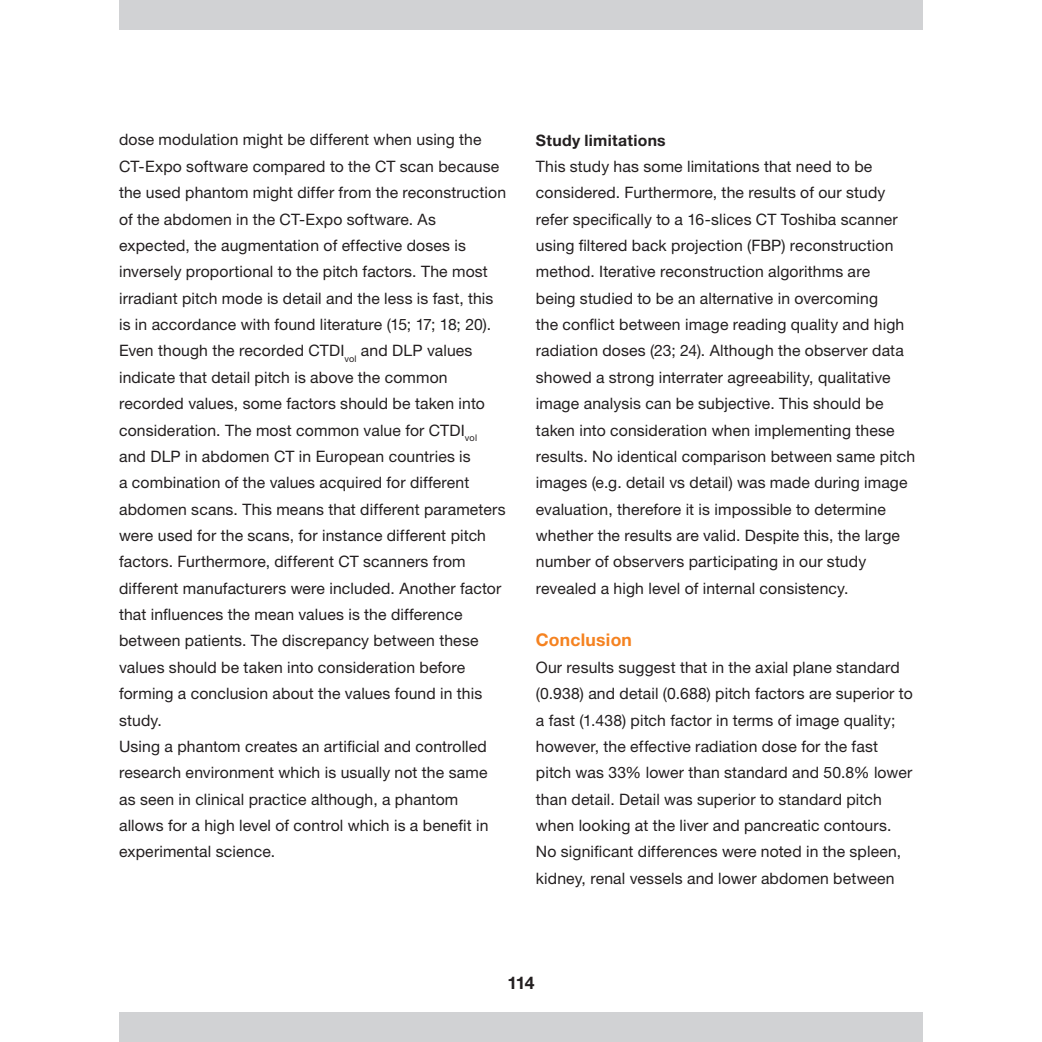
<style>
.page{position:relative;width:1042px;height:1042px;background:#fff}
.page>*{position:absolute;margin:0;border:0;box-sizing:border-box;transform-origin:0 0}
.t1{font:700 17.5px "Helvetica Neue LT Std";letter-spacing:.015em;color:#f58220}
.t2{font:700 17.5px "Helvetica Neue LT Std";color:#231f20}
.t3{font:15.75px/26.4px "Helvetica Neue LT Std";letter-spacing:.01em;color:#231f20}
.t4{font:700 15.75px "Helvetica Neue LT Std";letter-spacing:.02em;color:#231f20}
</style>
<div class="page">
<div style="left:119px;top:0;width:804px;height:30px;background:#d1d2d4"></div>
<div style="left:119px;top:1012px;width:804px;height:30px;background:#d1d2d4"></div>
<p class="t3" style="left:119px;top:126px;width:388px">dose modulation might be different when using the CT-Expo software compared to the CT scan because the used phantom might differ from the reconstruction of the abdomen in the CT-Expo software. As expected, the augmentation of effective doses is inversely proportional to the pitch factors. The most irradiant pitch mode is detail and the less is fast, this is in accordance with found literature (15; 17; 18; 20).<br>Even though the recorded CTDI<sub>vol</sub> and DLP values indicate that detail pitch is above the common recorded values, some factors should be taken into consideration. The most common value for CTDI<sub>vol </sub>and DLP in abdomen CT in European countries is<br>a combination of the values acquired for different abdomen scans. This means that different parameters were used for the scans, for instance different pitch factors. Furthermore, different CT scanners from different manufacturers were included. Another factor that influences the mean values is the difference between patients. The discrepancy between these values should be taken into consideration before forming a conclusion about the values found in this study.<br>Using a phantom creates an artificial and controlled research environment which is usually not the same as seen in clinical practice although, a phantom allows for a high level of control which is a benefit in experimental science.</p>
<p class="t4" style="left:536px;top:130px;width:131px">Study limitations</p>
<p class="t3" style="left:536px;top:153px;width:381px">This study has some limitations that need to be considered. Furthermore, the results of our study refer specifically to a 16-slices CT Toshiba scanner using filtered back projection (FBP) reconstruction method. Iterative reconstruction algorithms are<br>being studied to be an alternative in overcoming<br>the conflict between image reading quality and high radiation doses (23; 24). Although the observer data showed a strong interrater agreeability, qualitative image analysis can be subjective. This should be taken into consideration when implementing these results. No identical comparison between same pitch images (e.g. detail vs detail) was made during image evaluation, therefore it is impossible to determine whether the results are valid. Despite this, the large number of observers participating in our study revealed a high level of internal consistency.</p>
<p class="t1" style="left:536px;top:629px;width:98px">Conclusion</p>
<p class="t3" style="left:536px;top:654px;width:378px">Our results suggest that in the axial plane standard (0.938) and detail (0.688) pitch factors are superior to a fast (1.438) pitch factor in terms of image quality; however, the effective radiation dose for the fast pitch was 33% lower than standard and 50.8% lower than detail. Detail was superior to standard pitch when looking at the liver and pancreatic contours.<br>No significant differences were noted in the spleen, kidney, renal vessels and lower abdomen between</p>
<p class="t2" style="left:507px;top:972px;width:29px">114</p>
</div>
